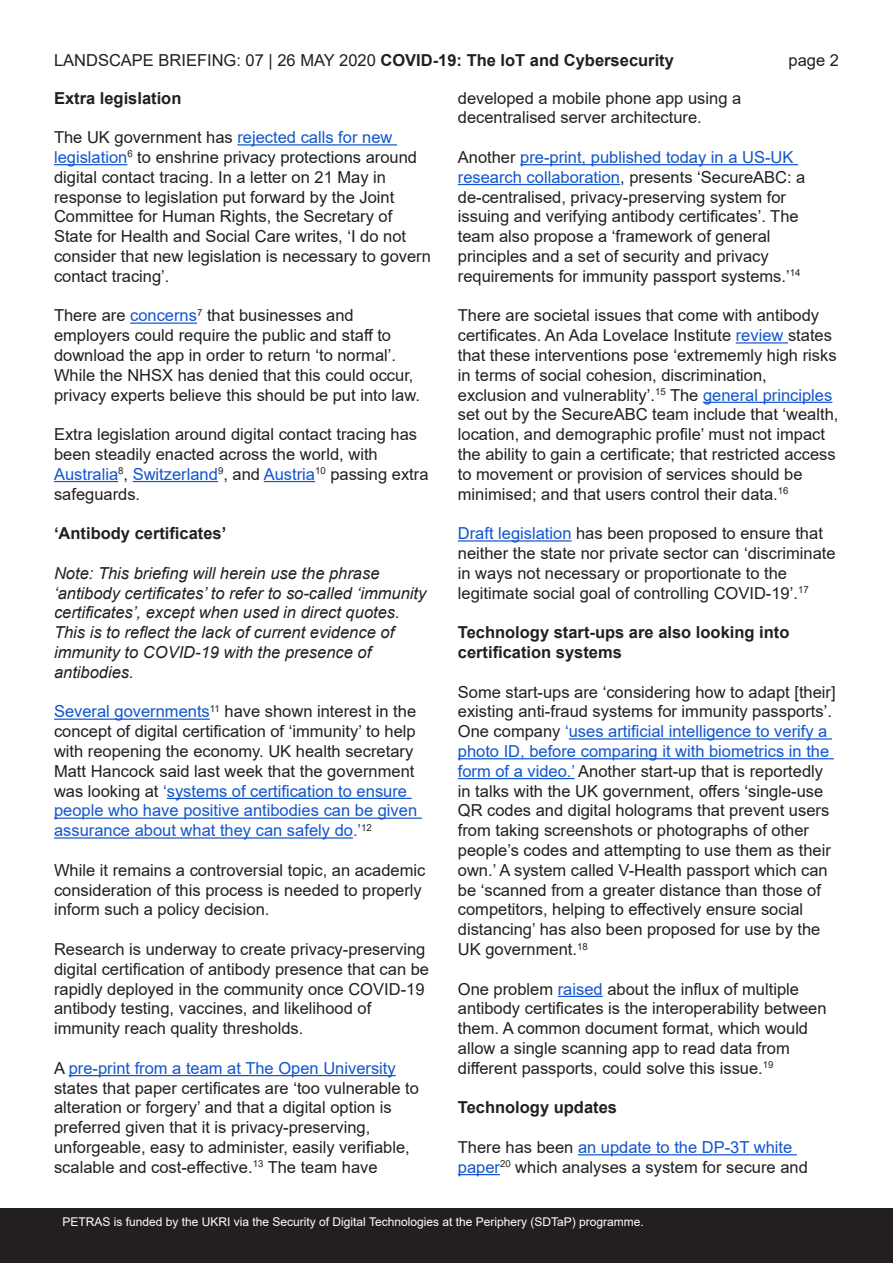
<style>
.page{position:relative;width:893px;height:1263px;background:#fff}
.page>*{position:absolute;margin:0;border:0;box-sizing:border-box;transform-origin:0 0}
.t1{font:16.5px/19.8px "Arial";color:#231f20}
.t2{font:italic 16.5px/19.8px "Arial";color:#231f20}
.t3{font:700 16.5px/19.8px "Arial";color:#231f20}
.t4{font:12px "Arial";color:#fff}
.s1{font-weight:400}
.s2{color:#15c}
</style>
<div class="page">
<hr style="left:237px;top:144px;width:160px;height:1px;background:#15c">
<hr style="left:54px;top:164px;width:73px;height:1px;background:#15c">
<hr style="left:130px;top:322px;width:67px;height:2px;background:#15c">
<hr style="left:54px;top:481px;width:64px;height:1px;background:#15c">
<hr style="left:133px;top:481px;width:85px;height:1px;background:#15c">
<hr style="left:264px;top:481px;width:51px;height:1px;background:#15c">
<hr style="left:54px;top:718px;width:156px;height:2px;background:#15c">
<hr style="left:167px;top:798px;width:245px;height:1px;background:#15c">
<hr style="left:54px;top:817px;width:368px;height:2px;background:#15c">
<hr style="left:54px;top:837px;width:299px;height:1px;background:#15c">
<hr style="left:69px;top:1075px;width:327px;height:1px;background:#15c">
<hr style="left:520px;top:164px;width:278px;height:1px;background:#15c">
<hr style="left:458px;top:184px;width:162px;height:1px;background:#15c">
<hr style="left:736px;top:342px;width:52px;height:1px;background:#15c">
<hr style="left:703px;top:402px;width:129px;height:1px;background:#15c">
<hr style="left:458px;top:540px;width:114px;height:1px;background:#15c">
<hr style="left:569px;top:738px;width:263px;height:1px;background:#15c">
<hr style="left:458px;top:758px;width:376px;height:1px;background:#15c">
<hr style="left:458px;top:778px;width:117px;height:1px;background:#15c">
<hr style="left:558px;top:996px;width:45px;height:1px;background:#15c">
<hr style="left:578px;top:1154px;width:219px;height:1px;background:#15c">
<hr style="left:458px;top:1174px;width:42px;height:1px;background:#15c">
<div style="left:0;top:1209px;width:893px;height:54px;background:#231f20"></div>
<p class="t3" style="left:54px;top:51px;width:621px"><span class="s1">LANDSCAPE BRIEFING: 07 | 26 MAY 2020</span> COVID-19: The IoT and Cybersecurity</p>
<p class="t1" style="left:788px;top:50px;width:52px">page 2</p>
<p class="t3" style="left:54px;top:88px;width:129px">Extra legislation</p>
<p class="t1" style="left:54px;top:127px;width:378px">The UK government has <span class="s2">rejected calls for new legislation</span><sup>6</sup> to enshrine privacy protections around digital contact tracing. In a letter on 21 May in response to legislation put forward by the Joint Committee for Human Rights, the Secretary of State for Health and Social Care writes, ‘I do not consider that new legislation is necessary to govern contact tracing’.</p>
<p class="t1" style="left:54px;top:306px;width:367px">There are <span class="s2">concerns</span><sup>7</sup> that businesses and employers could require the public and staff to download the app in order to return ‘to normal’.<br>While the NHSX has denied that this could occur, privacy experts believe this should be put into law.</p>
<p class="t1" style="left:54px;top:424px;width:376px">Extra legislation around digital contact tracing has been steadily enacted across the world, with <span class="s2">Australia</span><sup>8</sup>, <span class="s2">Switzerland</span><sup>9</sup>, and <span class="s2">Austria</span><sup>10</sup> passing extra safeguards.</p>
<p class="t3" style="left:54px;top:524px;width:174px">‘Antibody certificates’</p>
<p class="t2" style="left:54px;top:563px;width:374px">Note: This briefing will herein use the phrase ‘antibody certificates’ to refer to so-called ‘immunity certificates’, except when used in direct quotes.<br>This is to reflect the lack of current evidence of immunity to COVID-19 with the presence of antibodies.</p>
<p class="t1" style="left:54px;top:702px;width:365px"><span class="s2">Several governments</span><sup>11</sup> have shown interest in the concept of digital certification of ‘immunity’ to help with reopening the economy. UK health secretary Matt Hancock said last week that the government was looking at <span class="s2">‘systems of certification to ensure people who have positive antibodies can be given assurance about what they can safely do.’</span><sup>12</sup></p>
<p class="t1" style="left:54px;top:860px;width:373px">While it remains a controversial topic, an academic consideration of this process is needed to properly inform such a policy decision.</p>
<p class="t1" style="left:54px;top:939px;width:377px">Research is underway to create privacy-preserving digital certification of antibody presence that can be rapidly deployed in the community once COVID-19 antibody testing, vaccines, and likelihood of immunity reach quality thresholds.</p>
<p class="t1" style="left:54px;top:1058px;width:367px">A <span class="s2">pre-print from a team at The Open University </span>states that paper certificates are ‘too vulnerable to alteration or forgery’ and that a digital option is preferred given that it is privacy-preserving, unforgeable, easy to administer, easily verifiable, scalable and cost-effective.<sup>13</sup> The team have</p>
<p class="t1" style="left:458px;top:88px;width:285px">developed a mobile phone app using a decentralised server architecture.</p>
<p class="t1" style="left:458px;top:147px;width:349px">Another <span class="s2">pre-print, published today in a US-UK research collaboration</span>, presents ‘SecureABC: a de-centralised, privacy-preserving system for issuing and verifying antibody certificates’. The team also propose a ‘framework of general principles and a set of security and privacy requirements for immunity passport systems.’<sup>14</sup></p>
<p class="t1" style="left:458px;top:306px;width:382px">There are societal issues that come with antibody certificates. An Ada Lovelace Institute <span class="s2">review</span> states that these interventions pose ‘extrememly high risks in terms of social cohesion, discrimination, exclusion and vulnerablity’.<sup>15</sup> The <span class="s2">general principles </span>set out by the SecureABC team include that ‘wealth, location, and demographic profile’ must not impact the ability to gain a certificate; that restricted access to movement or provision of services should be minimised; and that users control their data.<sup>16</sup></p>
<p class="t1" style="left:458px;top:523px;width:379px"><span class="s2">Draft legislation</span> has been proposed to ensure that neither the state nor private sector can ‘discriminate in ways not necessary or proportionate to the legitimate social goal of controlling COVID-19’.<sup>17</sup></p>
<p class="t3" style="left:458px;top:623px;width:333px">Technology start-ups are also looking into certification systems</p>
<p class="t1" style="left:458px;top:682px;width:379px">Some start-ups are ‘considering how to adapt [their] existing anti-fraud systems for immunity passports’.<br>One company <span class="s2">‘uses artificial intelligence to verify a photo ID, before comparing it with biometrics in the form of a video.’</span> Another start-up that is reportedly in talks with the UK government, offers ‘single-use QR codes and digital holograms that prevent users from taking screenshots or photographs of other people’s codes and attempting to use them as their own.’ A system called V-Health passport which can be ‘scanned from a greater distance than those of competitors, helping to effectively ensure social distancing’ has also been proposed for use by the UK government.<sup>18</sup></p>
<p class="t1" style="left:458px;top:979px;width:370px">One problem <span class="s2">raised</span> about the influx of multiple antibody certificates is the interoperability between them. A common document format, which would allow a single scanning app to read data from different passports, could solve this issue.<sup>19</sup></p>
<p class="t3" style="left:458px;top:1098px;width:161px">Technology updates</p>
<p class="t1" style="left:458px;top:1137px;width:352px">There has been <span class="s2">an update to the DP-3T white paper</span><sup>20</sup> which analyses a system for secure and</p>
<p class="t4" style="left:63px;top:1214px;width:583px">PETRAS is funded by the UKRI via the Security of Digital Technologies at the Periphery (SDTaP) programme.</p>
</div>
